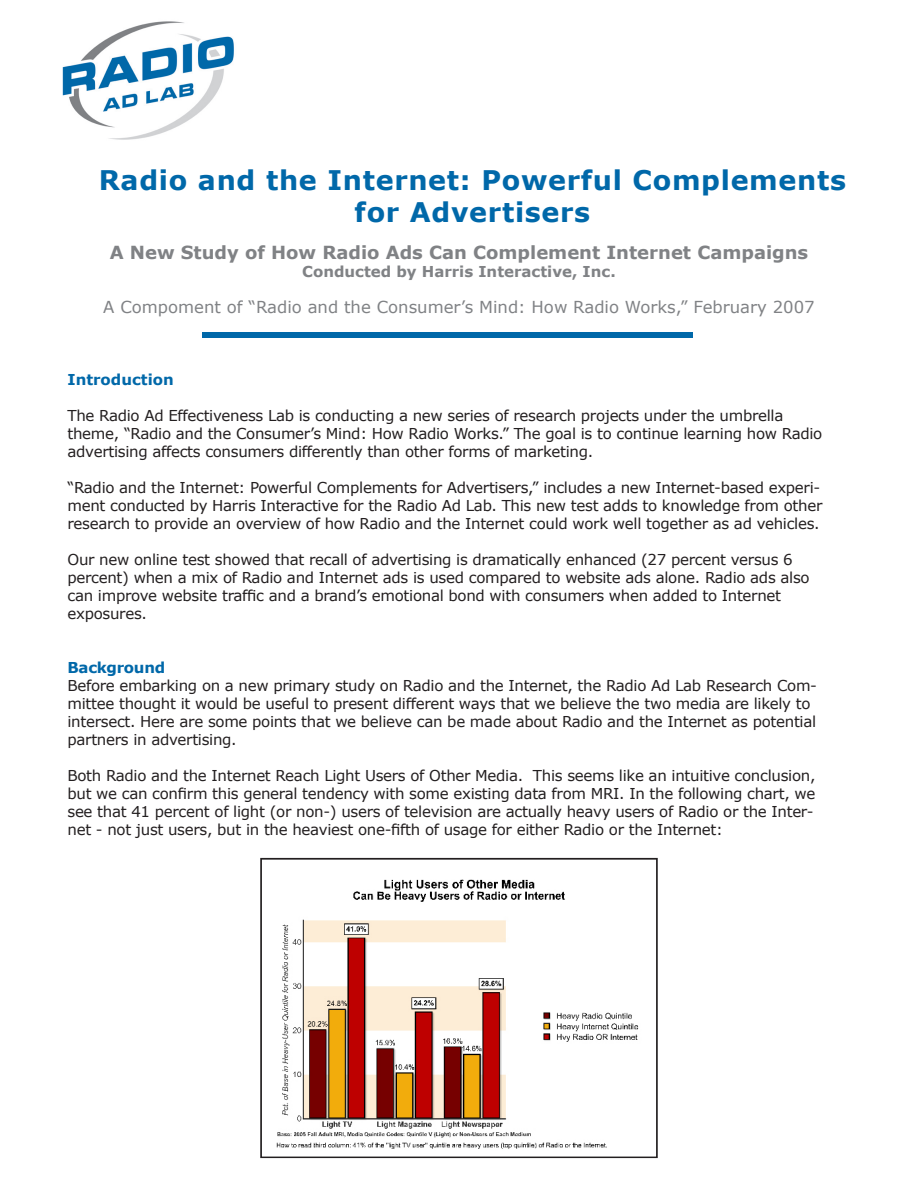
<style>
.page{position:relative;width:918px;height:1188px;background:#fff}
.page>*{position:absolute;margin:0;border:0;box-sizing:border-box;transform-origin:0 0}
.t1{font:700 27px/32.4px "Verdana";letter-spacing:.025em;color:#0068a9;text-align:center}
.t2{font:700 18px "Verdana";color:#808285}
.t3{font:16.5px "Verdana";color:#808285}
.t4{font:15px/18px "Verdana";letter-spacing:-.02em;color:#231f20}
.t5{font:700 15px "Verdana";color:#808285}
.t6{font:700 15px "Verdana";color:#0068a9}
.t7{font:700 15px "Verdana";letter-spacing:-.02em;color:#0068a9}
</style>
<div class="page">
<div style="left:202px;top:332px;width:491px;height:6px;background:#0068a9"></div>
<img style="left:62px;top:21px;width:172px;height:119px">
<img style="left:276px;top:879px;width:363px;height:270px">
<div style="left:260px;top:858px;width:398px;height:300px;border:2px solid #231f20"></div>
<p class="t1" style="left:99px;top:163px;width:749px">Radio and the Internet: Powerful Complements for Advertisers</p>
<p class="t2" style="left:110px;top:241px;width:700px">A New Study of How Radio Ads Can Complement Internet Campaigns</p>
<p class="t5" style="left:302px;top:262px;width:315px">Conducted by Harris Interactive, Inc.</p>
<p class="t3" style="left:103px;top:297px;width:713px">A Compoment of “Radio and the Consumer’s Mind: How Radio Works,” February 2007</p>
<p class="t6" style="left:68px;top:370px;width:108px">Introduction</p>
<p class="t4" style="left:68px;top:406px;width:756px">The Radio Ad Effectiveness Lab is conducting a new series of research projects under the umbrella theme, “Radio and the Consumer’s Mind: How Radio Works.” The goal is to continue learning how Radio advertising affects consumers differently than other forms of marketing.</p>
<p class="t4" style="left:68px;top:478px;width:756px">“Radio and the Internet: Powerful Complements for Advertisers,” includes a new Internet-based experi&shy;ment conducted by Harris Interactive for the Radio Ad Lab. This new test adds to knowledge from other research to provide an overview of how Radio and the Internet could work well together as ad vehicles.</p>
<p class="t4" style="left:68px;top:550px;width:744px">Our new online test showed that recall of advertising is dramatically enhanced (27 percent versus 6 percent) when a mix of Radio and Internet ads is used compared to website ads alone. Radio ads also can improve website traffic and a brand’s emotional bond with consumers when added to Internet exposures.</p>
<p class="t7" style="left:68px;top:658px;width:99px">Background</p>
<p class="t4" style="left:68px;top:676px;width:751px">Before embarking on a new primary study on Radio and the Internet, the Radio Ad Lab Research Com&shy;mittee thought it would be useful to present different ways that we believe the two media are likely to intersect. Here are some points that we believe can be made about Radio and the Internet as potential partners in advertising.</p>
<p class="t4" style="left:68px;top:766px;width:749px">Both Radio and the Internet Reach Light Users of Other Media. This seems like an intuitive conclusion, but we can confirm this general tendency with some existing data from MRI. In the following chart, we see that 41 percent of light (or non-) users of television are actually heavy users of Radio or the Inter&shy;net - not just users, but in the heaviest one-fifth of usage for either Radio or the Internet:</p>
</div>
